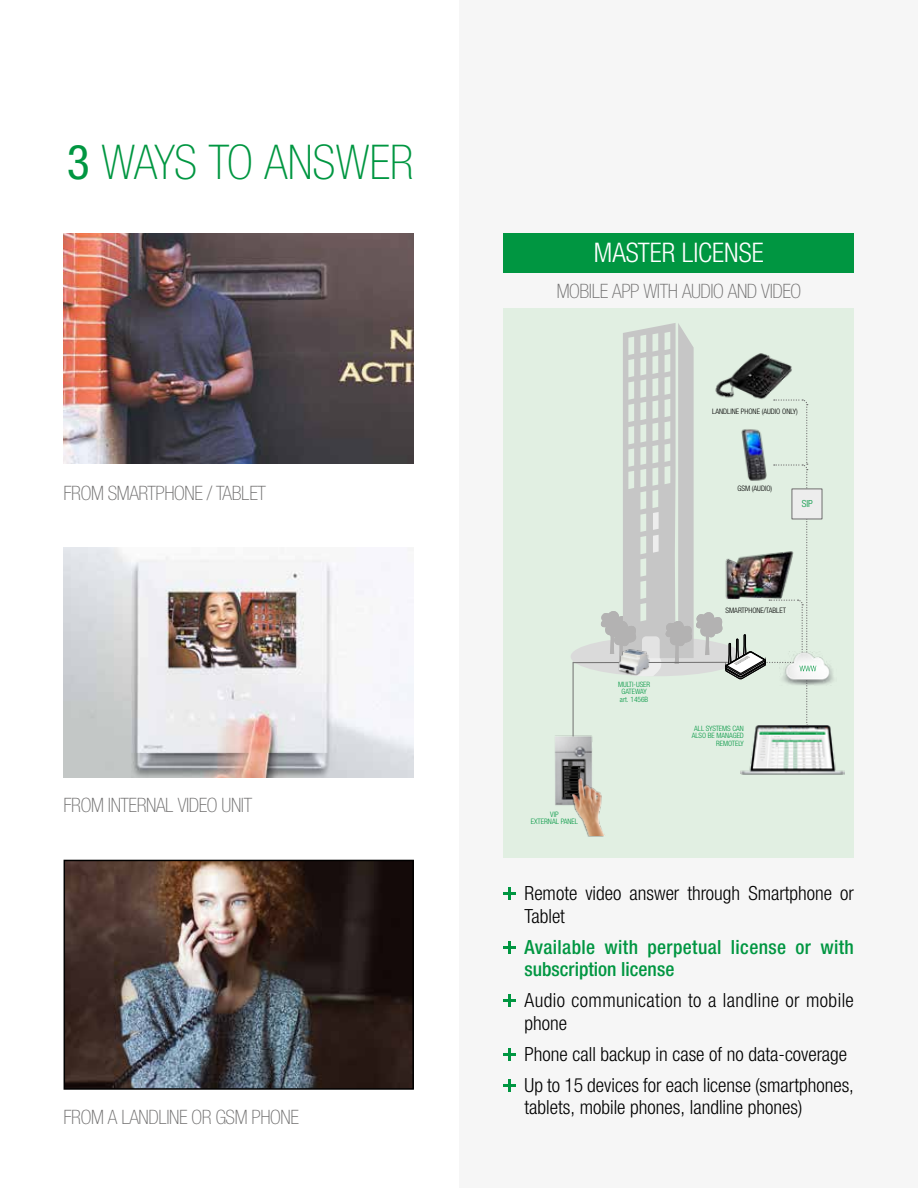
<style>
.page{position:relative;width:918px;height:1188px;background:#fff}
.page>*{position:absolute;margin:0;border:0;box-sizing:border-box;transform-origin:0 0}
.t1{font:100 condensed 48px "Helvetica Neue LTW1 G";color:#009641}
.t2{font:300 condensed 27px "Helvetica Neue LTW1 G";color:#fff}
.t3{font:100 condensed 19.8px "Helvetica Neue LTW1 G";letter-spacing:-.02em;color:#706f6f}
.t4{font:300 condensed 19.5px/22.5px "Helvetica Neue LTW1 G";color:#000}
.t5{font:500 condensed 19.5px/22.5px "Helvetica Neue LTW1 G";letter-spacing:.02em;color:#009641}
.t6{font:300 condensed 19.5px/22.5px "Helvetica Neue LTW1 G";letter-spacing:.02em;color:#000}
.t7{font:300 condensed 9.75px "Helvetica Neue LTW1 G";color:#009641}
.t8{font:300 condensed 7.5px "Helvetica Neue LTW1 G";color:#000}
.t9{font:300 condensed 7.5px/7.4px "Helvetica Neue LTW1 G";color:#009641;text-align:center}
.t10{font:300 condensed 7.35px/7.4px "Helvetica Neue LTW1 G";color:#009641}
.s1{font-weight:400}
</style>
<div class="page">
<div style="left:459px;top:0;width:459px;height:1188px;background:#f6f6f6"></div>
<div style="left:504px;top:308px;width:350px;height:550px;background:#e1efe2"></div>
<img style="left:554px;top:729px;width:39px;height:77px">
<div style="left:504px;top:233px;width:350px;height:39px;background:#009641"></div>
<svg style="left:504px;top:887px;width:12px;height:13px"></svg>
<svg style="left:504px;top:941px;width:12px;height:13px"></svg>
<svg style="left:504px;top:994px;width:12px;height:13px"></svg>
<svg style="left:504px;top:1048px;width:12px;height:13px"></svg>
<svg style="left:504px;top:1079px;width:12px;height:13px"></svg>
<div style="left:571px;top:637px;width:172px;height:39px;background:#dadada;border-radius:50%"></div>
<hr style="left:573px;top:662px;width:190px;height:1px;background:#706f6f">
<hr style="left:573px;top:662px;width:1px;height:74px;background:#706f6f">
<div style="left:571px;top:777px;width:33px;height:60px;background:#000;opacity:.28"></div>
<img style="left:561px;top:772px;width:44px;height:64px">
<div style="left:792px;top:489px;width:30px;height:30px;background:#ededed"></div>
<img style="left:816px;top:656px;width:18px;height:29px">
<svg style="left:601px;top:323px;width:215px;height:403px"></svg>
<img style="left:741px;top:726px;width:103px;height:49px">
<img style="left:720px;top:547px;width:76px;height:64px">
<img style="left:730px;top:422px;width:48px;height:61px">
<img style="left:713px;top:351px;width:83px;height:54px">
<img style="left:64px;top:547px;width:350px;height:231px">
<img style="left:64px;top:233px;width:350px;height:230px">
<img style="left:67px;top:863px;width:344px;height:224px">
<div style="left:64px;top:860px;width:350px;height:230px;border:2px solid #000"></div>
<h1 class="t1" style="left:67px;top:135px;width:348px"><span class="s1">3</span> WAYS TO ANSWER</h1>
<p class="t3" style="left:64px;top:482px;width:204px">FROM SMARTPHONE / TABLET</p>
<p class="t3" style="left:64px;top:794px;width:190px">FROM INTERNAL VIDEO UNIT</p>
<p class="t3" style="left:64px;top:1106px;width:237px">FROM A LANDLINE OR GSM PHONE</p>
<h2 class="t2" style="left:594px;top:237px;width:171px">MASTER LICENSE</h2>
<p class="t3" style="left:557px;top:279px;width:246px">MOBILE APP WITH AUDIO AND VIDEO</p>
<p class="t8" style="left:712px;top:407px;width:87px">LANDLINE PHONE (AUDIO ONLY)</p>
<p class="t10" style="left:618px;top:681px;width:34px">MULTI-USER<br>GATEWAY art. 1456B</p>
<p class="t9" style="left:531px;top:811px;width:49px">VIP<br>EXTERNAL PANEL</p>
<p class="t8" style="left:737px;top:484px;width:36px">GSM (AUDIO)</p>
<p class="t7" style="left:802px;top:497px;width:13px">SIP</p>
<p class="t8" style="left:726px;top:606px;width:62px">SMARTPHONE/TABLET</p>
<p class="t10" style="left:692px;top:725px;width:54px;text-align:right">ALL SYSTEMS CAN<br>ALSO BE MANAGED<br>REMOTELY</p>
<p class="t4" style="left:525px;top:882px;width:331px">Remote video answer through Smartphone or<br>Tablet</p>
<p class="t5" style="left:525px;top:935px;width:331px">Available with perpetual license or with subscription license</p>
<p class="t6" style="left:525px;top:989px;width:331px">Audio communication to a landline or mobile phone</p>
<p class="t4" style="left:525px;top:1038px;width:331px;line-height:31px">Phone call backup in case of no data-coverage<br>Up to 15 devices for each license (smartphones,</p>
<p class="t4" style="left:525px;top:1096px;width:279px">tablets, mobile phones, landline phones)</p>
</div>
